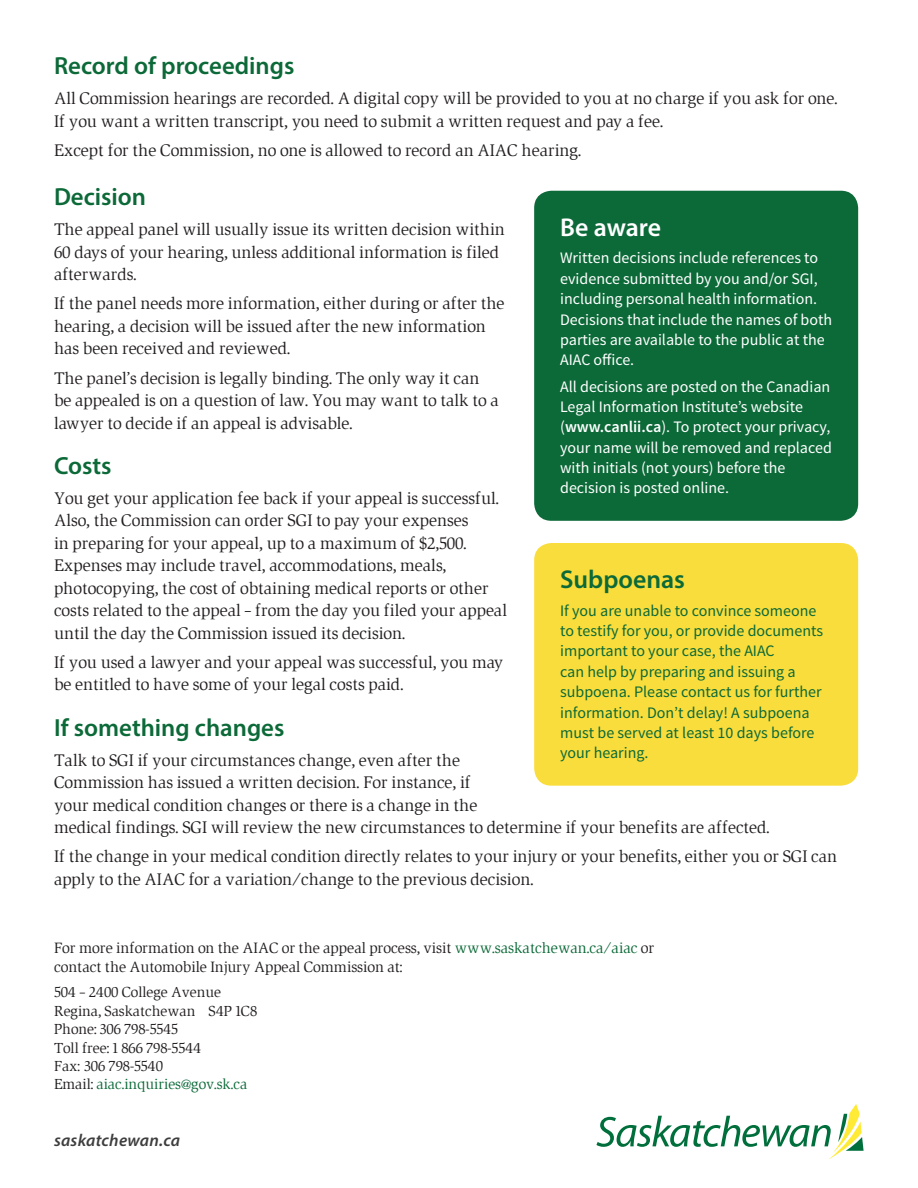
<style>
.page{position:relative;width:918px;height:1188px;background:#fff}
.page>*{position:absolute;margin:0;border:0;box-sizing:border-box;transform-origin:0 0}
.t1{font:600 25.8px "Myriad Pro";color:#0c6938}
.t2{font:600 25.8px "Myriad Pro";letter-spacing:-.005em;color:#fff}
.t3{font:600 24.75px "Myriad Pro";color:#0c6938}
.t4{font:italic 600 17.25px "Myriad Pro";letter-spacing:.015em;color:#3e3e3f}
.t5{font:16.05px/20.4px "Source Sans Pro";color:#fff}
.t6{font:16.05px/20.4px "Source Sans Pro";color:#0c6938}
.t7{font:15.15px/22.5px "Slimbach";color:#231f20}
.t8{font:13.5px/19.5px "Slimbach";color:#231f20}
.t9{font:13.2px/18.3px "Slimbach";color:#231f20}
.s1{font-weight:600}
.s2{color:#0c6938}
</style>
<div class="page">
<div style="left:534px;top:191px;width:324px;height:330px;background:#0c6938;border-radius:17px"></div>
<div style="left:534px;top:543px;width:324px;height:243px;background:#f9dd3c;border-radius:17px"></div>
<svg style="left:596px;top:1104px;width:268px;height:55px"></svg>
<h2 class="t3" style="left:54px;top:50px;width:242px">Record of proceedings</h2>
<p class="t7" style="left:54px;top:87px;width:785px">All Commission hearings are recorded. A digital copy will be provided to you at no charge if you ask for one.<br>If you want a written transcript, you need to submit a written request and pay a fee.</p>
<p class="t7" style="left:54px;top:139px;width:529px">Except for the Commission, no one is allowed to record an AIAC hearing.</p>
<h2 class="t3" style="left:54px;top:181px;width:94px">Decision</h2>
<p class="t7" style="left:54px;top:218px;width:452px">The appeal panel will usually issue its written decision within<br>60 days of your hearing, unless additional information is filed afterwards.</p>
<p class="t7" style="left:54px;top:292px;width:452px">If the panel needs more information, either during or after the hearing, a decision will be issued after the new information has been received and reviewed.</p>
<p class="t7" style="left:54px;top:367px;width:446px">The panel’s decision is legally binding. The only way it can be appealed is on a question of law. You may want to talk to a lawyer to decide if an appeal is advisable.</p>
<h2 class="t3" style="left:54px;top:450px;width:59px">Costs</h2>
<p class="t7" style="left:54px;top:487px;width:455px">You get your application fee back if your appeal is successful.<br>Also, the Commission can order SGI to pay your expenses<br>in preparing for your appeal, up to a maximum of $2,500.<br>Expenses may include travel, accommodations, meals, photocopying, the cost of obtaining medical reports or other costs related to the appeal – from the day you filed your appeal until the day the Commission issued its decision.</p>
<p class="t7" style="left:54px;top:651px;width:451px">If you used a lawyer and your appeal was successful, you may be entitled to have some of your legal costs paid.</p>
<h2 class="t3" style="left:54px;top:711px;width:232px">If something changes</h2>
<p class="t7" style="left:54px;top:749px;width:717px">Talk to SGI if your circumstances change, even after the<br>Commission has issued a written decision. For instance, if<br>your medical condition changes or there is a change in the<br>medical findings. SGI will review the new circumstances to determine if your benefits are affected.</p>
<p class="t7" style="left:54px;top:845px;width:785px">If the change in your medical condition directly relates to your injury or your benefits, either you or SGI can apply to the AIAC for a variation/change to the previous decision.</p>
<h1 class="t2" style="left:560px;top:211px;width:103px">Be aware</h1>
<p class="t5" style="left:560px;top:248px;width:274px">Written decisions include references to evidence submitted by you and/or SGI, including personal health information.<br>Decisions that include the names of both parties are available to the public at the AIAC office.</p>
<p class="t5" style="left:560px;top:376px;width:273px">All decisions are posted on the Canadian Legal Information Institute’s website (<span class="s1">www.canlii.ca</span>). To protect your privacy, your name will be removed and replaced with initials (not yours) before the decision is posted online.</p>
<h1 class="t1" style="left:560px;top:563px;width:126px">Subpoenas</h1>
<p class="t6" style="left:560px;top:600px;width:265px">If you are unable to convince someone to testify for you, or provide documents important to your case, the AIAC<br>can help by preparing and issuing a subpoena. Please contact us for further information. Don’t delay! A subpoena must be served at least 10 days before your hearing.</p>
<p class="t8" style="left:54px;top:938px;width:602px">For more information on the AIAC or the appeal process, visit <span class="s2">www.saskatchewan.ca/aiac</span> or contact the Automobile Injury Appeal Commission at:</p>
<p class="t9" style="left:54px;top:983px;width:205px">504 – 2400 College Avenue<br>Regina, Saskatchewan S4P 1C8<br>Phone: 306 798-5545<br>Toll free: 1 866 798-5544<br>Fax: 306 798-5540<br>Email: <span class="s2">aiac.inquiries@gov.sk.ca</span></p>
<p class="t4" style="left:54px;top:1129px;width:128px">saskatchewan.ca</p>
</div>
